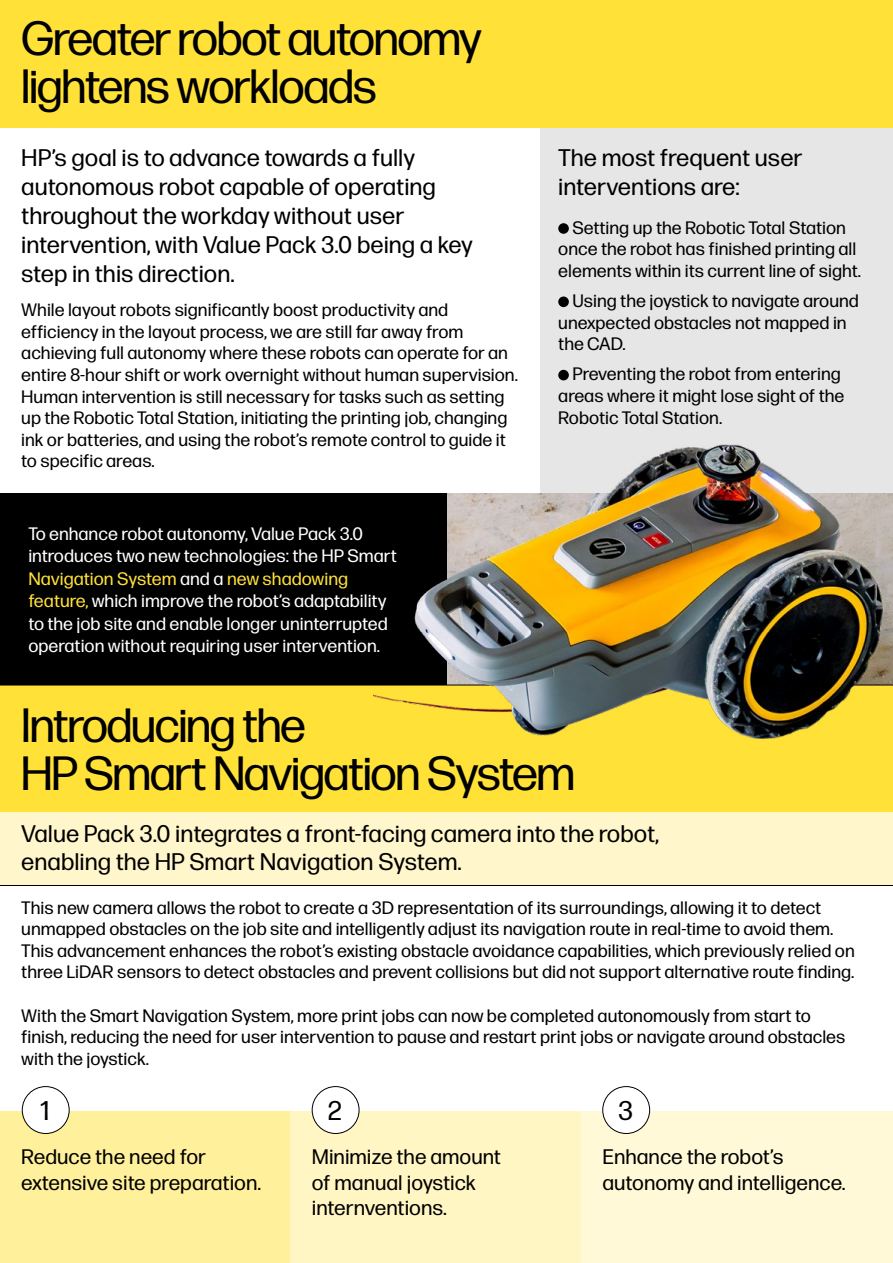
<style>
.page{position:relative;width:893px;height:1263px;background:#fff}
.page>*{position:absolute;margin:0;border:0;box-sizing:border-box;transform-origin:0 0}
.t1{font:48px/48px "Forma DJR Display";color:#000}
.t2{font:27px "Forma DJR Micro";color:#000}
.t3{font:24px/28.8px "Forma DJR Micro";color:#000}
.t4{font:21px/25.2px "Forma DJR Micro";color:#000}
.t5{font:18px/21.6px "Forma DJR Micro";color:#000}
.t6{font:18px/22.5px "Forma DJR Micro";color:#fff}
.s1{color:#ffe137}
</style>
<div class="page">
<div style="left:0;top:811px;width:893px;height:74px;background:#fff7cb"></div>
<div style="left:0;top:1111px;width:291px;height:152px;background:#fff09b"></div>
<div style="left:291px;top:1111px;width:290px;height:152px;background:#fff6c3"></div>
<div style="left:581px;top:1111px;width:312px;height:152px;background:#fff9d7"></div>
<hr style="left:0;top:885px;width:893px;height:1px;background:#000">
<div style="left:540px;top:128px;width:353px;height:365px;background:#e6e6e7"></div>
<div style="left:0;top:685px;width:893px;height:127px;background:#ffe137"></div>
<div style="left:0;top:0;width:893px;height:128px;background:#ffe137"></div>
<hr style="left:0;top:685px;width:893px;height:1px;background:#000">
<div style="left:558px;top:223px;width:11px;height:11px;background:#000;border-radius:50%"></div>
<div style="left:558px;top:296px;width:11px;height:11px;background:#000;border-radius:50%"></div>
<div style="left:558px;top:370px;width:11px;height:10px;background:#000;border-radius:50%"></div>
<div style="left:0;top:493px;width:446px;height:192px;background:#000"></div>
<img style="left:374px;top:444px;width:519px;height:295px">
<div style="left:22px;top:1086px;width:47px;height:47px;background:#fff;border-radius:50%"></div>
<div style="left:22px;top:1086px;width:48px;height:48px;border:1px solid #000;border-radius:50%"></div>
<div style="left:312px;top:1086px;width:47px;height:47px;background:#fff;border-radius:50%"></div>
<div style="left:312px;top:1086px;width:47px;height:48px;border:1px solid #000;border-radius:50%"></div>
<div style="left:603px;top:1086px;width:47px;height:47px;background:#fff;border-radius:50%"></div>
<div style="left:602px;top:1086px;width:48px;height:48px;border:1px solid #000;border-radius:50%"></div>
<h1 class="t1" style="left:22px;top:11px;width:461px">Greater robot autonomy lightens workloads</h1>
<h3 class="t3" style="left:21px;top:142px;width:453px">HP’s goal is to advance towards a fully autonomous robot capable of operating throughout the workday without user intervention, with Value Pack 3.0 being a key step in this direction.</h3>
<h3 class="t3" style="left:558px;top:142px;width:246px">The most frequent user interventions are:</h3>
<p class="t5" style="left:558px;top:215px;width:304px;text-align:center">Setting up the Robotic Total Station once the robot has finished printing all elements within its current line of sight.</p>
<p class="t5" style="left:558px;top:289px;width:302px;text-indent:14px">Using the joystick to navigate around unexpected obstacles not mapped in the CAD.</p>
<p class="t5" style="left:558px;top:362px;width:288px;text-indent:14px">Preventing the robot from entering areas where it might lose sight of the<br>Robotic Total Station.</p>
<p class="t5" style="left:21px;top:298px;width:498px">While layout robots significantly boost productivity and efficiency in the layout process, we are still far away from achieving full autonomy where these robots can operate for an entire 8-hour shift or work overnight without human supervision.<br>Human intervention is still necessary for tasks such as setting up the Robotic Total Station, initiating the printing job, changing ink or batteries, and using the robot’s remote control to guide it to specific areas.</p>
<p class="t6" style="left:28px;top:521px;width:370px">To enhance robot autonomy, Value Pack 3.0 introduces two new technologies: the HP Smart <span class="s1">Navigation System</span> and a <span class="s1">new shadowing feature,</span> which improve the robot’s adaptability to the job site and enable longer uninterrupted operation without requiring user intervention.</p>
<h1 class="t1" style="left:22px;top:698px;width:554px">Introducing the<br>HP Smart Navigation System</h1>
<h3 class="t3" style="left:21px;top:817px;width:640px">Value Pack 3.0 integrates a front-facing camera into the robot, enabling the HP Smart Navigation System.</h3>
<p class="t5" style="left:21px;top:895px;width:835px">This new camera allows the robot to create a 3D representation of its surroundings, allowing it to detect unmapped obstacles on the job site and intelligently adjust its navigation route in real-time to avoid them.<br>This advancement enhances the robot’s existing obstacle avoidance capabilities, which previously relied on three LiDAR sensors to detect obstacles and prevent collisions but did not support alternative route finding.</p>
<p class="t5" style="left:21px;top:1003px;width:826px">With the Smart Navigation System, more print jobs can now be completed autonomously from start to finish, reducing the need for user intervention to pause and restart print jobs or navigate around obstacles with the joystick.</p>
<h2 class="t2" style="left:40px;top:1091px;width:11px">1</h2>
<h2 class="t2" style="left:328px;top:1091px;width:16px">2</h2>
<h2 class="t2" style="left:618px;top:1091px;width:16px">3</h2>
<p class="t4" style="left:21px;top:1143px;width:241px">Reduce the need for extensive site preparation.</p>
<p class="t4" style="left:312px;top:1143px;width:191px">Minimize the amount of manual joystick internventions.</p>
<p class="t4" style="left:602px;top:1143px;width:245px">Enhance the robot’s autonomy and intelligence.</p>
</div>
